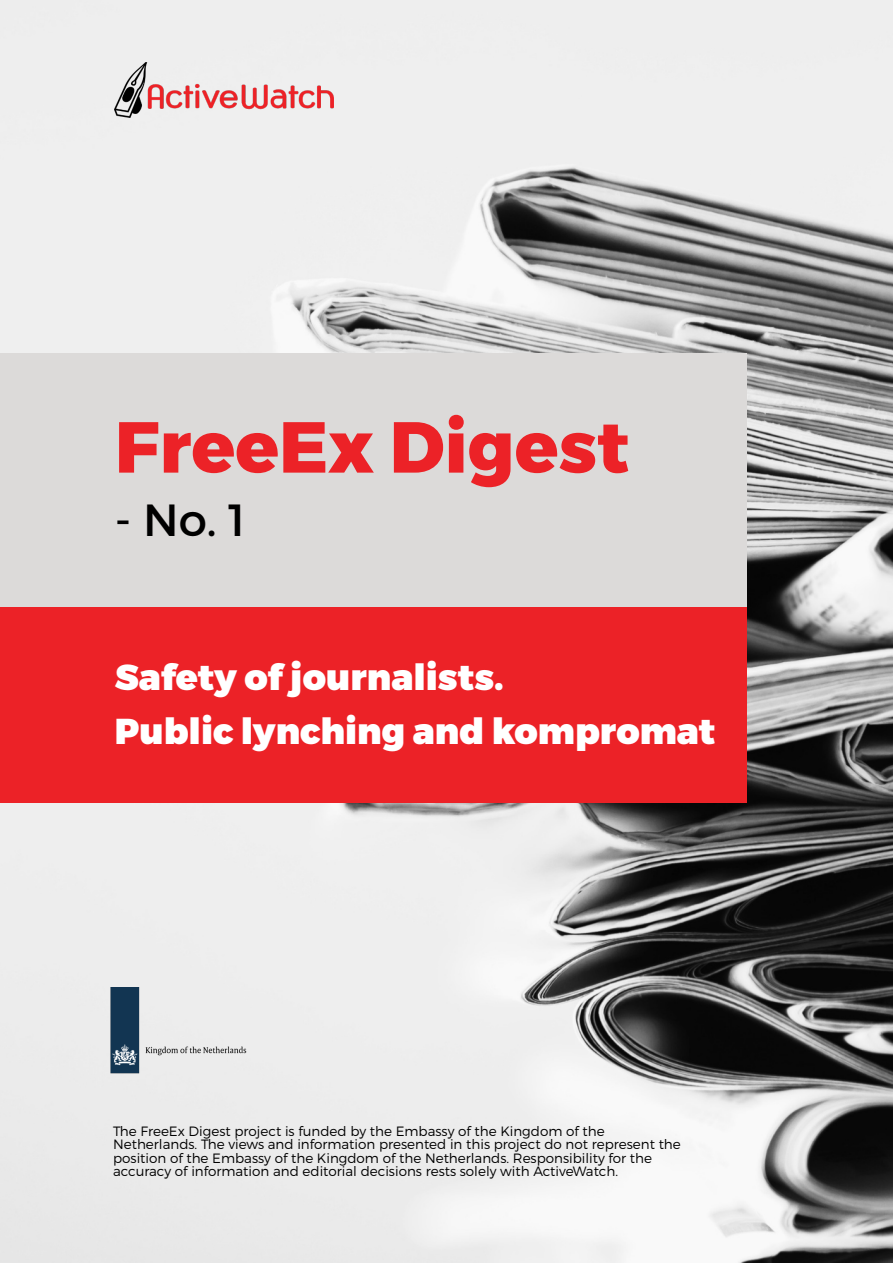
<style>
.page{position:relative;width:893px;height:1263px;background:#fff}
.page>*{position:absolute;margin:0;border:0;box-sizing:border-box;transform-origin:0 0}
.t1{font:800 72px "Montserrat";color:#ec2227}
.t2{font:45px "Montserrat";color:#000}
.t3{font:900 36px/54px "Montserrat";color:#fff}
.t4{font:300 13.5px/13.5px "Montserrat";color:#000}
</style>
<div class="page">
<img style="left:0;top:0;width:893px;height:1263px">
<img style="left:0;top:988px;width:289px;height:114px">
<div style="left:0;top:353px;width:746px;height:254px;background:#dcdad9"></div>
<div style="left:0;top:607px;width:746px;height:196px;background:#ec2227"></div>
<img style="left:115px;top:62px;width:219px;height:55px">
<h1 class="t1" style="left:115px;top:403px;width:516px">FreeEx Digest</h1>
<h2 class="t2" style="left:115px;top:492px;width:132px">- No. 1</h2>
<h3 class="t3" style="left:115px;top:650px;width:602px">Safety of journalists.<br>Public lynching and kompromat</h3>
<p class="t4" style="left:113px;top:1124px;width:569px">The FreeEx Digest project is funded by the Embassy of the Kingdom of the Netherlands. The views and information presented in this project do not represent the position of the Embassy of the Kingdom of the Netherlands. Responsibility for the accuracy of information and editorial decisions rests solely with ActiveWatch.</p>
</div>
